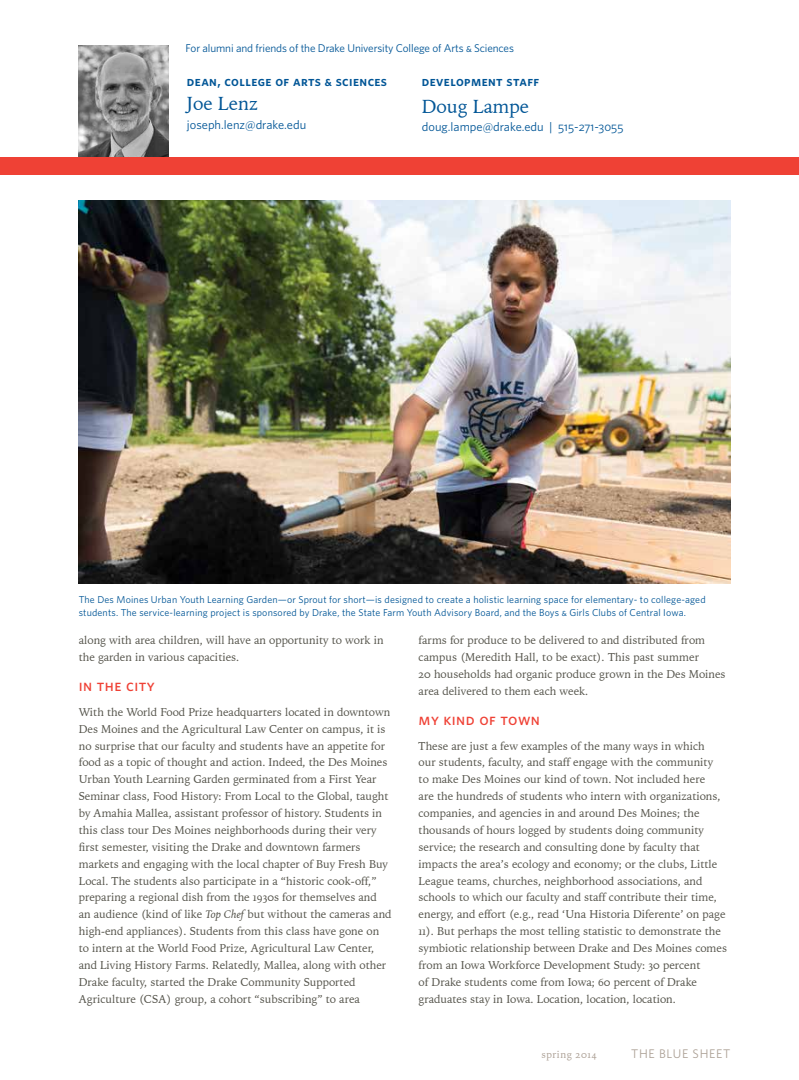
<style>
.page{position:relative;width:799px;height:1080px;background:#fff}
.page>*{position:absolute;margin:0;border:0;box-sizing:border-box;transform-origin:0 0}
.t1{font:18.75px "Iowan Old Style BT";color:#005596}
.t2{font:16.25px "Whitney Medium SC";letter-spacing:.03em;color:#ef4135}
.t3{font:13.75px "Whitney Semibold SC";letter-spacing:.03em;color:#005596}
.t4{font:12.5px "Whitney";color:#005596}
.t5{font:12.5px "Whitney";letter-spacing:.055em;color:#aca095}
.t6{font:11.25px/16.9px "Iowan Old Style BT";color:#54534a}
.t7{font:11.25px "Whitney";letter-spacing:-.01em;color:#005596}
.t8{font:10px/12.5px "Whitney";letter-spacing:.015em;color:#005596}
.t9{font:10px "Iowan Old Style BT";letter-spacing:.05em;color:#aca095}
.s1{font-family:"Whitney Book SC"}
.s2{font-family:"Iowan Old Style BT Small Cap"}
.s3{font-style:italic}
</style>
<div class="page">
<img style="left:78px;top:45px;width:90px;height:113px">
<div style="left:0;top:158px;width:799px;height:17px;background:#ef4135"></div>
<img style="left:79px;top:201px;width:651px;height:383px">
<p class="t7" style="left:185px;top:41px;width:330px">For alumni and friends of the Drake University College of Arts <span class="s1">&amp;</span> Sciences</p>
<p class="t3" style="left:187px;top:73px;width:202px">dean, college of arts &amp; sciences</p>
<h1 class="t1" style="left:187px;top:92px;width:72px">Joe Lenz</h1>
<p class="t4" style="left:187px;top:117px;width:121px">joseph.lenz@drake.edu</p>
<p class="t3" style="left:422px;top:73px;width:119px">development staff</p>
<h1 class="t1" style="left:422px;top:94px;width:109px">Doug Lampe</h1>
<p class="t4" style="left:422px;top:119px;width:203px">doug.lampe@drake.edu <span class="s1">| 515-271-3055</span></p>
<p class="t8" style="left:79px;top:593px;width:628px">The Des Moines Urban Youth Learning Garden—or Sprout for short—is designed to create a holistic learning space for elementary- to college-aged students. The service-learning project is sponsored by Drake, the State Farm Youth Advisory Board, and the Boys <span class="s1">&amp;</span> Girls Clubs of Central Iowa.</p>
<p class="t6" style="left:79px;top:631px;width:306px">along with area children, will have an opportunity to work in the garden in various capacities.</p>
<h2 class="t2" style="left:79px;top:676px;width:78px">in the city</h2>
<p class="t6" style="left:79px;top:703px;width:314px">With the World Food Prize headquarters located in downtown Des Moines and the Agricultural Law Center on campus, it is no surprise that our faculty and students have an appetite for food as a topic of thought and action. Indeed, the Des Moines Urban Youth Learning Garden germinated from a First Year Seminar class, Food History: From Local to the Global, taught by Amahia Mallea, assistant professor of history. Students in this class tour Des Moines neighborhoods during their very first semester, visiting the Drake and downtown farmers markets and engaging with the local chapter of Buy Fresh Buy Local. The students also participate in a “historic cook-off,” preparing a regional dish from the <span class="s2">1930</span>s for themselves and an audience (kind of like <span class="s3">Top Chef</span> but without the cameras and high-end appliances). Students from this class have gone on to intern at the World Food Prize, Agricultural Law Center, and Living History Farms. Relatedly, Mallea, along with other Drake faculty, started the Drake Community Supported Agriculture (CSA) group, a cohort “subscribing” to area</p>
<p class="t6" style="left:418px;top:631px;width:308px">farms for produce to be delivered to and distributed from campus (Meredith Hall, to be exact). This past summer<br><span class="s2">20</span> households had organic produce grown in the Des Moines area delivered to them each week.</p>
<h2 class="t2" style="left:418px;top:710px;width:123px">my kind of town</h2>
<p class="t6" style="left:418px;top:737px;width:310px">These are just a few examples of the many ways in which<br>our students, faculty, and staff engage with the community<br>to make Des Moines our kind of town. Not included here<br>are the hundreds of students who intern with organizations, companies, and agencies in and around Des Moines; the thousands of hours logged by students doing community service; the research and consulting done by faculty that impacts the area’s ecology and economy; or the clubs, Little League teams, churches, neighborhood associations, and schools to which our faculty and staff contribute their time, energy, and effort (e.g., read ‘Una Historia Diferente’ on page <span class="s2">11</span>). But perhaps the most telling statistic to demonstrate the symbiotic relationship between Drake and Des Moines comes from an Iowa Workforce Development Study: <span class="s2">30</span> percent<br>of Drake students come from Iowa; <span class="s2">60</span> percent of Drake graduates stay in Iowa. Location, location, location.</p>
<p class="t9" style="left:541px;top:1048px;width:57px">spring <span class="s2">2014</span></p>
<p class="t5" style="left:631px;top:1046px;width:101px">THE BLUE SHEET</p>
</div>
